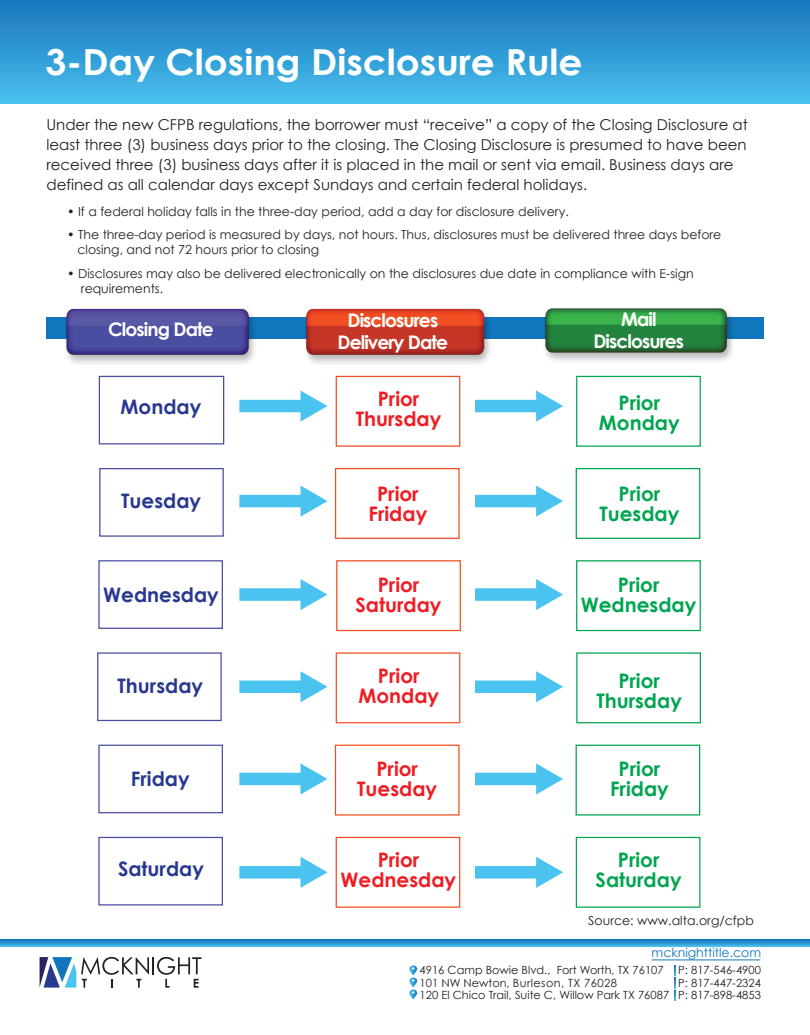
<style>
.page{position:relative;width:810px;height:1035px;background:#fff}
.page>*{position:absolute;margin:0;border:0;box-sizing:border-box;transform-origin:0 0}
.t1{font:700 35.88px "Century Gothic";color:#fff;scale:1.04 1}
.t2{font:700 20px/20px "Century Gothic";color:#ee1d23;text-align:center}
.t3{font:700 20px/20px "Century Gothic";color:#00a54f;text-align:center}
.t4{font:700 20px "Century Gothic";color:#283890}
.t5{font:700 18.75px/22.4px "Century Gothic";letter-spacing:-.05em;color:#fff;text-align:center}
.t6{font:15px/20px "Century Gothic";color:#231f20}
.t7{font:12.5px/15px "Century Gothic";color:#231f20}
.t8{font:12.5px "Century Gothic";color:#1177bd}
.t9{font:11.25px/12.5px "Century Gothic";color:#231f20}
</style>
<div class="page">
<svg style="left:0;top:940px;width:810px;height:6px;background:#2e96d1"></svg>
<div style="left:0;top:0;width:810px;height:104px;background:linear-gradient(to bottom,#1875bb,#4ac0ee)"></div>
<div style="left:99px;top:468px;width:125px;height:69px;border:1px solid #484ca0"></div>
<div style="left:336px;top:376px;width:124px;height:71px;border:1px solid #f04e22"></div>
<div style="left:99px;top:376px;width:125px;height:68px;border:1px solid #484ca0"></div>
<div style="left:46px;top:317px;width:718px;height:21px;background:#1177bd"></div>
<img style="left:56px;top:308px;width:211px;height:56px">
<img style="left:295px;top:308px;width:207px;height:56px">
<img style="left:535px;top:308px;width:209px;height:53px">
<div style="left:98px;top:560px;width:125px;height:69px;border:1px solid #484ca0"></div>
<div style="left:97px;top:652px;width:125px;height:69px;border:1px solid #484ca0"></div>
<div style="left:98px;top:745px;width:125px;height:68px;border:1px solid #484ca0"></div>
<div style="left:98px;top:837px;width:125px;height:69px;border:1px solid #484ca0"></div>
<div style="left:335px;top:468px;width:125px;height:71px;border:1px solid #f04e22"></div>
<div style="left:336px;top:560px;width:125px;height:71px;border:1px solid #f04e22"></div>
<div style="left:336px;top:652px;width:124px;height:71px;border:1px solid #f04e22"></div>
<div style="left:335px;top:745px;width:125px;height:71px;border:1px solid #f04e22"></div>
<div style="left:336px;top:837px;width:124px;height:71px;border:1px solid #f04e22"></div>
<div style="left:576px;top:376px;width:125px;height:71px;border:1px solid #00a54f"></div>
<div style="left:576px;top:468px;width:124px;height:71px;border:1px solid #00a54f"></div>
<div style="left:576px;top:560px;width:125px;height:71px;border:1px solid #00a54f"></div>
<div style="left:576px;top:652px;width:125px;height:71px;border:1px solid #00a54f"></div>
<div style="left:576px;top:745px;width:124px;height:71px;border:1px solid #00a54f"></div>
<div style="left:576px;top:837px;width:124px;height:71px;border:1px solid #00a54f"></div>
<div style="left:239px;top:400px;width:66px;height:12px;background:#4bc3f0"></div>
<svg style="left:301px;top:391px;width:27px;height:31px"></svg>
<div style="left:239px;top:495px;width:66px;height:12px;background:#4bc3f0"></div>
<svg style="left:301px;top:486px;width:27px;height:31px"></svg>
<div style="left:239px;top:588px;width:66px;height:13px;background:#4bc3f0"></div>
<svg style="left:301px;top:579px;width:27px;height:31px"></svg>
<div style="left:239px;top:681px;width:66px;height:12px;background:#4bc3f0"></div>
<svg style="left:301px;top:671px;width:27px;height:31px"></svg>
<div style="left:239px;top:773px;width:66px;height:12px;background:#4bc3f0"></div>
<svg style="left:301px;top:763px;width:27px;height:32px"></svg>
<div style="left:239px;top:866px;width:66px;height:13px;background:#4bc3f0"></div>
<svg style="left:301px;top:857px;width:27px;height:31px"></svg>
<div style="left:475px;top:400px;width:66px;height:12px;background:#4bc3f0"></div>
<svg style="left:536px;top:390px;width:27px;height:32px"></svg>
<div style="left:475px;top:495px;width:66px;height:12px;background:#4bc3f0"></div>
<svg style="left:536px;top:486px;width:27px;height:31px"></svg>
<div style="left:475px;top:588px;width:66px;height:13px;background:#4bc3f0"></div>
<svg style="left:536px;top:579px;width:27px;height:31px"></svg>
<div style="left:475px;top:681px;width:66px;height:12px;background:#4bc3f0"></div>
<svg style="left:536px;top:671px;width:27px;height:31px"></svg>
<div style="left:475px;top:773px;width:66px;height:12px;background:#4bc3f0"></div>
<svg style="left:536px;top:763px;width:27px;height:32px"></svg>
<div style="left:475px;top:866px;width:66px;height:13px;background:#4bc3f0"></div>
<svg style="left:536px;top:857px;width:27px;height:31px"></svg>
<svg style="left:40px;top:957px;width:161px;height:31px"></svg>
<hr style="left:652px;top:960px;width:108px;height:1px;background:#1177bd">
<svg style="left:674px;top:966px;width:1px;height:35px"></svg>
<svg style="left:409px;top:965px;width:8px;height:34px"></svg>
<h1 class="t1" style="left:46px;top:40px;width:518px">3-Day Closing Disclosure Rule</h1>
<p class="t6" style="left:46px;top:115px;width:703px">Under the new CFPB regulations, the borrower must “receive” a copy of the Closing Disclosure at least three (3) business days prior to the closing. The Closing Disclosure is presumed to have been received three (3) business days after it is placed in the mail or sent via email. Business days are defined as all calendar days except Sundays and certain federal holidays.</p>
<p class="t7" style="left:67px;top:203px;width:503px">• If a federal holiday falls in the three-day period, add a day for disclosure delivery.</p>
<p class="t7" style="left:78px;top:227px;width:645px;text-indent:-10px">• The three-day period is measured by days, not hours. Thus, disclosures must be delivered three days before closing, and not 72 hours prior to closing</p>
<p class="t7" style="left:81px;top:266px;width:614px;text-indent:-14px">• Disclosures may also be delivered electronically on the disclosures due date in compliance with E-sign requirements.</p>
<h3 class="t5" style="left:108px;top:317px;width:107px">Closing Date</h3>
<h3 class="t5" style="left:338px;top:308px;width:112px">Disclosures<br>Delivery Date</h3>
<h3 class="t5" style="left:593px;top:308px;width:92px">Mail<br>Disclosures</h3>
<h2 class="t4" style="left:121px;top:395px;width:82px">Monday</h2>
<h2 class="t4" style="left:121px;top:488px;width:81px">Tuesday</h2>
<h2 class="t4" style="left:103px;top:582px;width:117px">Wednesday</h2>
<h2 class="t4" style="left:118px;top:673px;width:87px">Thursday</h2>
<h2 class="t4" style="left:131px;top:766px;width:60px">Friday</h2>
<h2 class="t4" style="left:118px;top:856px;width:88px">Saturday</h2>
<h2 class="t2" style="left:356px;top:388px;width:87px">Prior<br>Thursday</h2>
<h2 class="t3" style="left:599px;top:392px;width:82px">Prior<br>Monday</h2>
<h2 class="t2" style="left:369px;top:483px;width:60px">Prior<br>Friday</h2>
<h2 class="t3" style="left:599px;top:483px;width:82px">Prior<br>Tuesday</h2>
<h2 class="t2" style="left:356px;top:574px;width:87px">Prior<br>Saturday</h2>
<h2 class="t3" style="left:581px;top:574px;width:117px">Prior<br>Wednesday</h2>
<h2 class="t2" style="left:358px;top:665px;width:82px">Prior<br>Monday</h2>
<h2 class="t3" style="left:596px;top:670px;width:87px">Prior<br>Thursday</h2>
<h2 class="t2" style="left:357px;top:759px;width:81px">Prior<br>Tuesday</h2>
<h2 class="t3" style="left:610px;top:759px;width:60px">Prior<br>Friday</h2>
<h2 class="t2" style="left:341px;top:850px;width:117px">Prior<br>Wednesday</h2>
<h2 class="t3" style="left:596px;top:850px;width:88px">Prior<br>Saturday</h2>
<p class="t7" style="left:588px;top:913px;width:167px">Source: www.alta.org/cfpb</p>
<p class="t9" style="left:420px;top:964px;width:251px">4916 Camp Bowie Blvd., Fort Worth, TX 76107<br>101 NW Newton, Burleson, TX 76028<br>120 El Chico Trail, Suite C, Willow Park TX 76087</p>
<p class="t8" style="left:652px;top:945px;width:111px">mcknighttitle.com</p>
<p class="t9" style="left:678px;top:964px;width:84px;text-align:justify">P: 817-546-4900<br>P: 817-447-2324<br>P: 817-898-4853</p>
</div>
